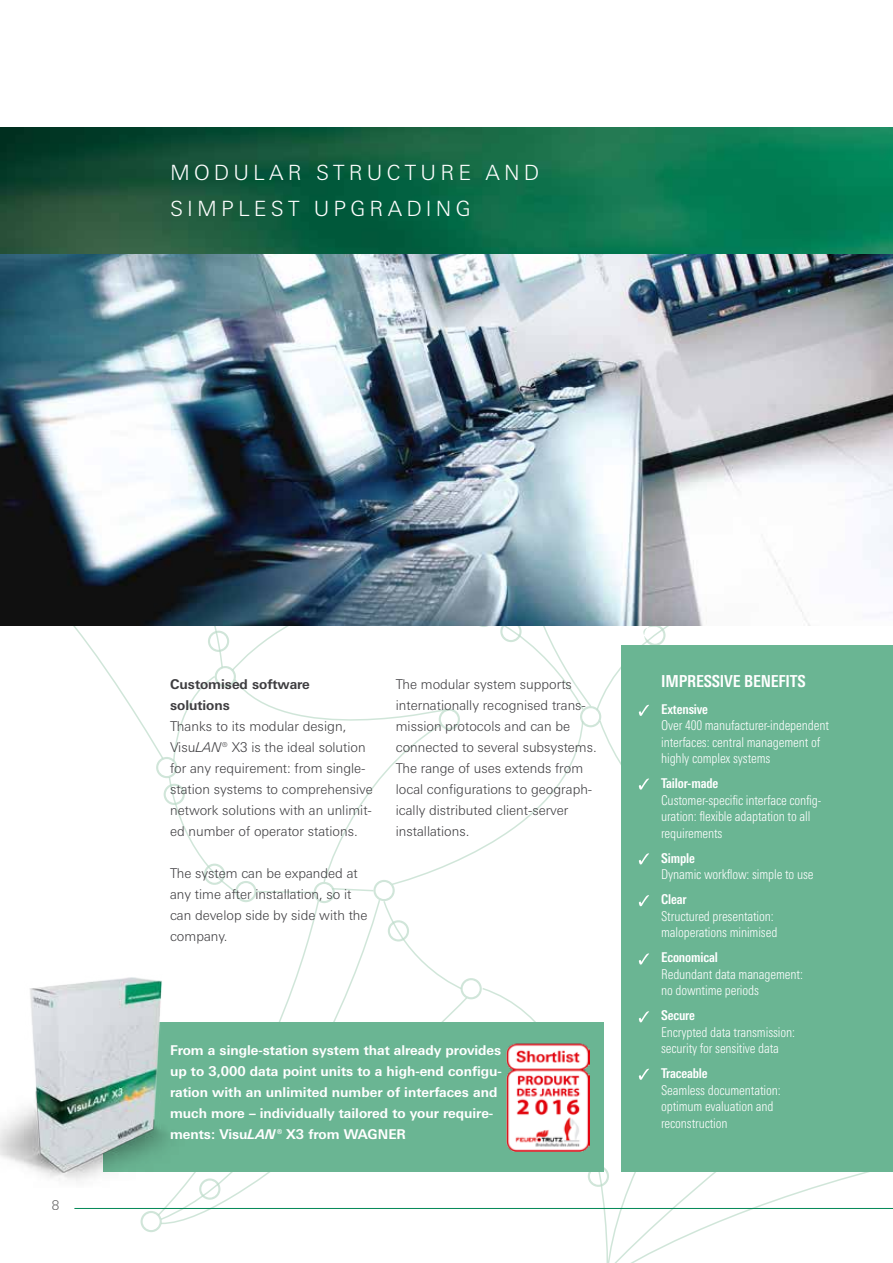
<style>
.page{position:relative;width:893px;height:1263px;background:#fff}
.page>*{position:absolute;margin:0;border:0;box-sizing:border-box;transform-origin:0 0}
.t1{font:300 21px/36px "LT Univers Basic";letter-spacing:.2em;color:#fff}
.t2{font:700 condensed 16.5px "LT Univers";letter-spacing:-.01em;color:#fff}
.t3{font:300 13.5px/21px "LT Univers Basic";color:#3e3d40}
.t4{font:300 condensed 13.5px/16.5px "LT Univers";letter-spacing:-.01em;color:#fff}
.t5{font:700 13.5px/21px "LT Univers Basic";color:#fff}
.t6{font:700 condensed 13.5px "LT Univers";letter-spacing:-.01em;color:#fff}
.t7{font:700 13.5px/21px "LT Univers Basic";color:#3e3d40}
.t8{font:300 13.5px "LT Univers Basic";color:#000}
.s1{font-style:italic}
</style>
<div class="page">
<svg style="left:73px;top:626px;width:395px;height:599px"></svg>
<svg style="left:607px;top:1172px;width:262px;height:91px"></svg>
<svg style="left:461px;top:978px;width:21px;height:21px"></svg>
<svg style="left:388px;top:920px;width:21px;height:21px"></svg>
<svg style="left:373px;top:880px;width:22px;height:21px"></svg>
<svg style="left:588px;top:1165px;width:21px;height:22px"></svg>
<svg style="left:480px;top:626px;width:42px;height:16px"></svg>
<img style="left:0;top:254px;width:893px;height:372px">
<img style="left:0;top:128px;width:893px;height:126px">
<div style="left:621px;top:646px;width:272px;height:526px;background:#6ab593"></div>
<div style="left:103px;top:1022px;width:500px;height:150px;background:#6ab593"></div>
<svg style="left:639px;top:953px;width:10px;height:11px"></svg>
<svg style="left:639px;top:778px;width:10px;height:12px"></svg>
<svg style="left:639px;top:705px;width:10px;height:11px"></svg>
<svg style="left:639px;top:1011px;width:10px;height:11px"></svg>
<svg style="left:639px;top:853px;width:10px;height:11px"></svg>
<svg style="left:639px;top:1069px;width:10px;height:11px"></svg>
<svg style="left:639px;top:895px;width:10px;height:11px"></svg>
<hr style="left:74px;top:1208px;width:819px;height:1px;background:#085">
<img style="left:506px;top:1043px;width:83px;height:108px">
<img style="left:0;top:975px;width:185px;height:212px">
<h1 class="t1" style="left:170px;top:155px;width:371px">MODULAR STRUCTURE AND<br>SIMPLEST UPGRADING</h1>
<p class="t8" style="left:52px;top:1197px;width:9px">8</p>
<p class="t7" style="left:170px;top:674px;width:141px">Customised software solutions</p>
<p class="t3" style="left:170px;top:715px;width:204px">Thanks to its modular design, Visu<span class="s1">LAN</span>® X3 is the ideal solution for any requirement: from single&shy;station systems to comprehensive network solutions with an unlimit&shy;ed number of operator stations.</p>
<p class="t3" style="left:170px;top:862px;width:199px">The system can be expanded at any time after installation, so it can develop side by side with the company.</p>
<p class="t3" style="left:396px;top:674px;width:203px">The modular system supports internationally recognised trans&shy;mission protocols and can be connected to several subsystems.<br>The range of uses extends from local configurations to geograph&shy;ically distributed client-server installations.</p>
<p class="t5" style="left:170px;top:1040px;width:333px">From a single-station system that already provides up to 3,000 data point units to a high-end configu&shy;ration with an unlimited number of interfaces and much more – individually tailored to your require&shy;ments: Visu<span class="s1">LAN®</span> X3 from WAGNER</p>
<p class="t2" style="left:661px;top:672px;width:146px">IMPRESSIVE BENEFITS</p>
<p class="t6" style="left:661px;top:701px;width:48px">Extensive</p>
<p class="t4" style="left:661px;top:717px;width:169px">Over 400 manufacturer-independent interfaces: central management of highly complex systems</p>
<p class="t6" style="left:661px;top:775px;width:59px">Tailor-made</p>
<p class="t4" style="left:661px;top:792px;width:162px">Customer-specific interface config&shy;uration: flexible adaptation to all requirements</p>
<p class="t6" style="left:661px;top:850px;width:35px">Simple</p>
<p class="t4" style="left:661px;top:866px;width:154px">Dynamic workflow: simple to use</p>
<p class="t6" style="left:661px;top:891px;width:27px">Clear</p>
<p class="t4" style="left:661px;top:908px;width:118px">Structured presentation: maloperations minimised</p>
<p class="t6" style="left:661px;top:949px;width:58px">Economical</p>
<p class="t4" style="left:661px;top:966px;width:143px">Redundant data management: no downtime periods</p>
<p class="t6" style="left:661px;top:1008px;width:35px">Secure</p>
<p class="t4" style="left:661px;top:1024px;width:135px">Encrypted data transmission: security for sensitive data</p>
<p class="t6" style="left:661px;top:1066px;width:48px">Traceable</p>
<p class="t4" style="left:661px;top:1082px;width:121px">Seamless documentation: optimum evaluation and reconstruction</p>
</div>
